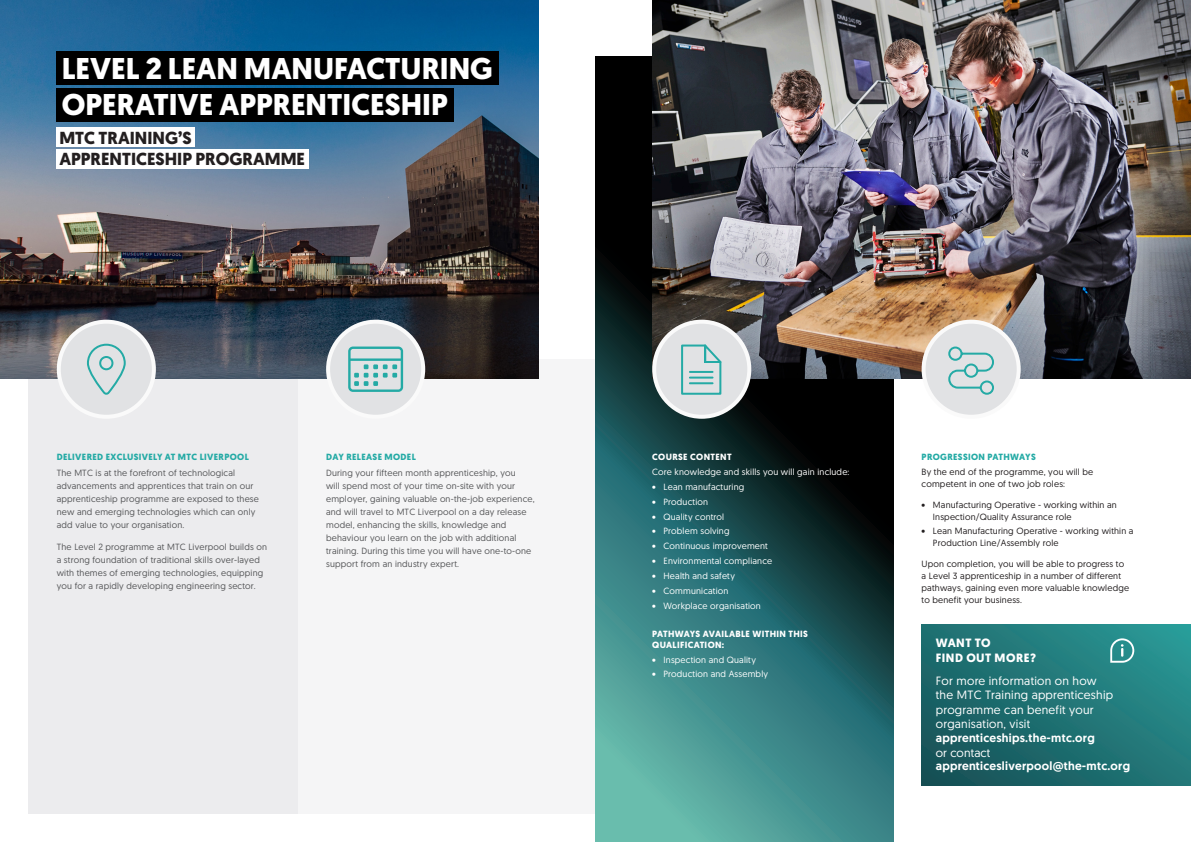
<style>
.page{position:relative;width:1191px;height:842px;background:#fff}
.page>*{position:absolute;margin:0;border:0;box-sizing:border-box;transform-origin:0 0}
.Paragraph_Style_1{font:700 30px "Geomanist";color:#fff}
.Paragraph_Style_1-2{font:700 17.4px "Geomanist";color:#231f20}
.t1{font:12px/14.4px "Geomanist";letter-spacing:.02em;color:#fff}
.t2{font:500 12px "Geomanist";letter-spacing:.02em;color:#fff}
.t3{font:700 12px/14.4px "Geomanist";letter-spacing:.04em;color:#fff}
.t4{font:9px/13px "Geomanist";letter-spacing:.02em;color:#57585a}
.Body_Black{font:9px/12px "Geomanist";letter-spacing:.02em;color:#231f20}
.Paragraph_Style_3{font:9px "Geomanist";letter-spacing:.02em;color:#fff}
.Paragraph_Style_3-2{font:700 9px/11px "Geomanist";letter-spacing:.04em;color:#fff}
.Paragraph_Style_3-3{font:700 9px "Geomanist";letter-spacing:.04em;color:#24aaa5}
.H2_Blue{font:700 9px "Geomanist";letter-spacing:.04em;color:#24aaa5}
.s1{font-weight:500}
</style>
<div class="page">
<div style="left:298px;top:359px;width:297px;height:455px;background:#f5f5f6"></div>
<div style="left:28px;top:365px;width:270px;height:449px;background:#ececee"></div>
<img style="left:0;top:0;width:539px;height:378px">
<div style="left:59px;top:322px;width:95px;height:95px;background:#e1e2e4;border-radius:50%"></div>
<div style="left:57px;top:320px;width:99px;height:99px;border:4px solid #fafafa;border-radius:50%"></div>
<div style="left:328px;top:322px;width:95px;height:95px;background:#e1e2e4;border-radius:50%"></div>
<div style="left:326px;top:320px;width:99px;height:99px;border:4px solid #fafafa;border-radius:50%"></div>
<svg style="left:87px;top:343px;width:39px;height:52px"></svg>
<svg style="left:348px;top:347px;width:55px;height:45px"></svg>
<svg style="left:921px;top:624px;width:270px;height:161px;background:#207374"></svg>
<svg style="left:1110px;top:638px;width:24px;height:25px"></svg>
<svg style="left:595px;top:57px;width:298px;height:785px;background:#275a5a"></svg>
<img style="left:652px;top:0;width:539px;height:378px">
<div style="left:923px;top:322px;width:95px;height:95px;background:#e1e2e4;border-radius:50%"></div>
<div style="left:921px;top:320px;width:99px;height:99px;border:4px solid #fafafa;border-radius:50%"></div>
<svg style="left:948px;top:346px;width:46px;height:49px"></svg>
<div style="left:654px;top:322px;width:95px;height:95px;background:#e1e2e4;border-radius:50%"></div>
<div style="left:652px;top:320px;width:99px;height:99px;border:4px solid #fafafa;border-radius:50%"></div>
<svg style="left:681px;top:344px;width:41px;height:51px"></svg>
<hr style="left:690px;top:371px;width:22px;height:2px;background:#24aaa5">
<hr style="left:690px;top:377px;width:22px;height:2px;background:#24aaa5">
<hr style="left:690px;top:382px;width:22px;height:2px;background:#24aaa5">
<div style="left:56px;top:149px;width:252px;height:19px;background:#fff"></div>
<div style="left:56px;top:128px;width:139px;height:19px;background:#fff"></div>
<div style="left:56px;top:88px;width:397px;height:34px;background:#000"></div>
<div style="left:56px;top:51px;width:442px;height:34px;background:#000"></div>
<p class="Paragraph_Style_1" style="left:62px;top:48px;width:432px">LEVEL 2 LEAN MANUFACTURING</p>
<p class="Paragraph_Style_1" style="left:62px;top:85px;width:387px">OPERATIVE APPRENTICESHIP</p>
<p class="Paragraph_Style_1-2" style="left:59px;top:126px;width:134px">MTC TRAINING’S</p>
<p class="Paragraph_Style_1-2" style="left:59px;top:147px;width:247px">APPRENTICESHIP PROGRAMME</p>
<p class="Paragraph_Style_3-3" style="left:57px;top:451px;width:194px">DELIVERED EXCLUSIVELY AT MTC LIVERPOOL</p>
<p class="t4" style="left:57px;top:466px;width:204px">The MTC is at the forefront of technological advancements and apprentices that train on our apprenticeship programme are exposed to these new and emerging technologies which can only add value to your organisation.</p>
<p class="t4" style="left:57px;top:540px;width:212px">The Level 2 programme at MTC Liverpool builds on a strong foundation of traditional skills over-layed with themes of emerging technologies, equipping you for a rapidly developing engineering sector.</p>
<p class="H2_Blue" style="left:326px;top:451px;width:91px">DAY RELEASE MODEL</p>
<p class="t4" style="left:326px;top:466px;width:210px">During your fifteen month apprenticeship, you<br>will spend most of your time on-site with your employer, gaining valuable on-the-job experience, and will travel to MTC Liverpool on a day release model, enhancing the skills, knowledge and behaviour you learn on the job with additional training. During this time you will have one-to-one support from an industry expert.</p>
<p class="Paragraph_Style_3-2" style="left:652px;top:452px;width:81px">COURSE CONTENT</p>
<p class="Paragraph_Style_3" style="left:652px;top:466px;width:199px">Core knowledge and skills you will gain include:</p>
<p class="Paragraph_Style_3" style="left:652px;top:481px;width:94px">• Lean manufacturing</p>
<p class="Paragraph_Style_3" style="left:652px;top:496px;width:57px">• Production</p>
<p class="Paragraph_Style_3" style="left:652px;top:511px;width:73px">• Quality control</p>
<p class="Paragraph_Style_3" style="left:652px;top:525px;width:79px">• Problem solving</p>
<p class="Paragraph_Style_3" style="left:652px;top:540px;width:117px">• Continuous improvement</p>
<p class="Paragraph_Style_3" style="left:652px;top:555px;width:121px">• Environmental compliance</p>
<p class="Paragraph_Style_3" style="left:652px;top:570px;width:84px">• Health and safety</p>
<p class="Paragraph_Style_3" style="left:652px;top:585px;width:78px">• Communication</p>
<p class="Paragraph_Style_3" style="left:652px;top:600px;width:110px">• Workplace organisation</p>
<p class="Paragraph_Style_3-2" style="left:652px;top:628px;width:157px">PATHWAYS AVAILABLE WITHIN THIS<br>QUALIFICATION:</p>
<p class="Paragraph_Style_3" style="left:652px;top:653px;width:105px">• Inspection and Quality</p>
<p class="Paragraph_Style_3" style="left:652px;top:668px;width:117px">• Production and Assembly</p>
<p class="H2_Blue" style="left:921px;top:451px;width:116px">PROGRESSION PATHWAYS</p>
<p class="Body_Black" style="left:921px;top:466px;width:173px">By the end of the programme, you will be competent in one of two job roles:</p>
<p class="Body_Black" style="left:933px;top:498px;width:185px;text-indent:-11px">• Manufacturing Operative - working within an<br>Inspection/Quality Assurance role</p>
<p class="Body_Black" style="left:933px;top:525px;width:202px;text-indent:-11px">• Lean Manufacturing Operative - working within a<br>Production Line/Assembly role</p>
<p class="Body_Black" style="left:921px;top:557px;width:209px">Upon completion, you will be able to progress to a Level 3 apprenticeship in a number of different pathways, gaining even more valuable knowledge to benefit your business.</p>
<p class="t3" style="left:935px;top:636px;width:102px">WANT TO<br>FIND OUT MORE?</p>
<p class="t1" style="left:935px;top:673px;width:179px">For more information on how the MTC Training apprenticeship programme can benefit your organisation, visit <span class="s1">apprenticeships.the-mtc.org<br></span>or contact</p>
<p class="t2" style="left:935px;top:757px;width:196px">apprenticesliverpool@the-mtc.org</p>
</div>
